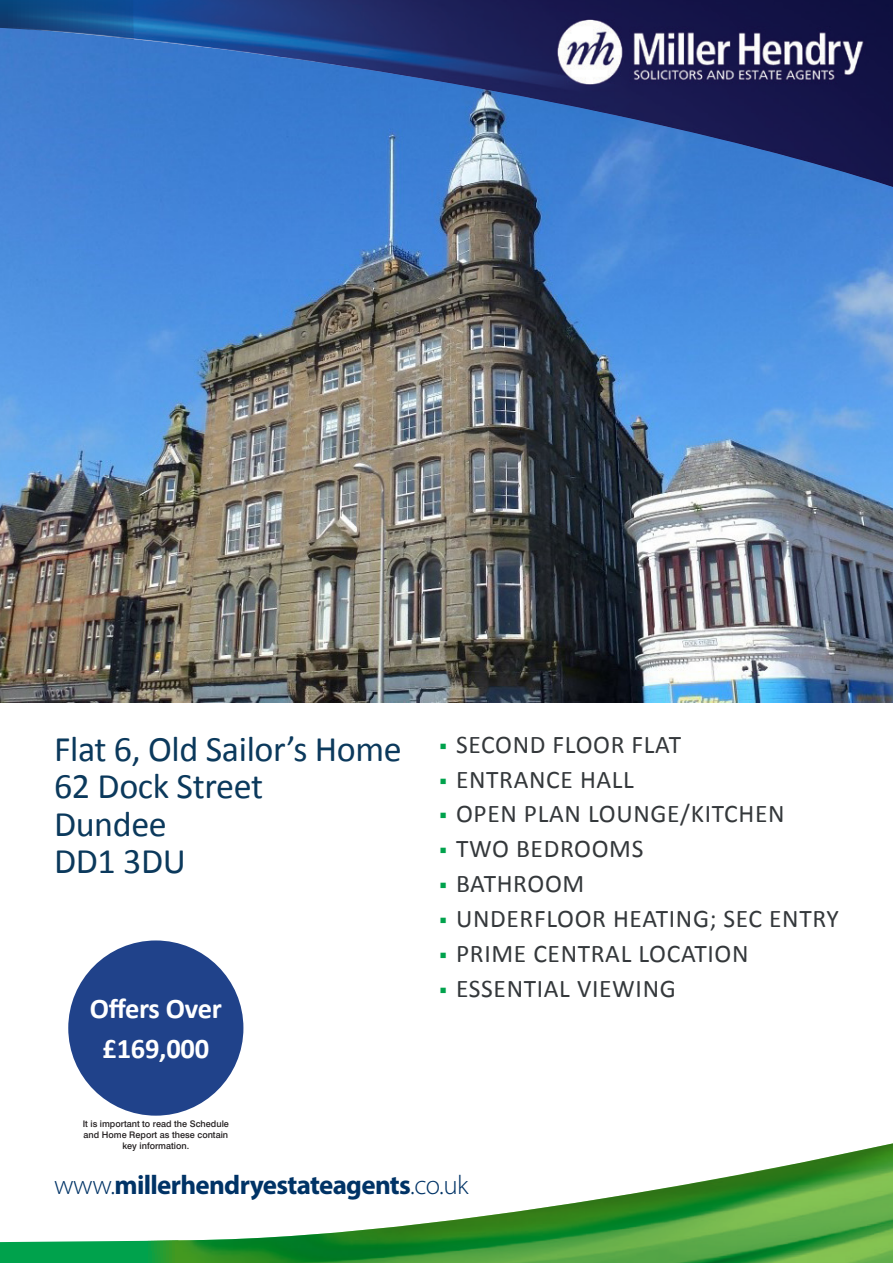
<style>
.page{position:relative;width:893px;height:1263px;background:#fff}
.page>*{position:absolute;margin:0;border:0;box-sizing:border-box;transform-origin:0 0}
.Address_front_page{font:36px "Calibri";letter-spacing:-.01em;color:#0b395c}
.Price{font:700 28.5px "Calibri";letter-spacing:-.01em;color:#fff}
.web{font:700 27px "Myriad Pro";letter-spacing:-.025em;color:#036}
.t1{font:25.5px "Calibri";letter-spacing:.025em;color:#34383b}
.Disclaimer{font:500 9.15px/10.9px "Swiss 721 BT";color:#231f20;text-align:center}
.s1{font-weight:300}
</style>
<div class="page">
<div style="left:68px;top:940px;width:175px;height:176px;background:#20428a;border-radius:50%"></div>
<img style="left:0;top:40px;width:893px;height:663px">
<img style="left:4px;top:0;width:889px;height:187px">
<svg style="left:0;top:0;width:134px;height:40px"></svg>
<svg style="left:179px;top:1143px;width:714px;height:120px"></svg>
<svg style="left:0;top:1240px;width:179px;height:23px"></svg>
<p class="Address_front_page" style="left:54px;top:726px;width:349px">Flat 6, Old Sailor’s Home</p>
<p class="Address_front_page" style="left:54px;top:764px;width:211px">62 Dock Street</p>
<p class="Address_front_page" style="left:54px;top:801px;width:114px">Dundee</p>
<p class="Address_front_page" style="left:54px;top:839px;width:134px">DD1 3DU</p>
<p class="Price" style="left:90px;top:990px;width:134px">Offers Over</p>
<p class="Price" style="left:103px;top:1030px;width:108px">£169,000</p>
<p class="t1" style="left:456px;top:728px;width:227px">SECOND FLOOR FLAT</p>
<p class="t1" style="left:456px;top:763px;width:179px">ENTRANCE HALL</p>
<p class="t1" style="left:456px;top:798px;width:330px">OPEN PLAN LOUNGE/KITCHEN</p>
<p class="t1" style="left:456px;top:833px;width:189px">TWO BEDROOMS</p>
<p class="t1" style="left:456px;top:868px;width:130px">BATHROOM</p>
<p class="t1" style="left:456px;top:903px;width:384px">UNDERFLOOR HEATING; SEC ENTRY</p>
<p class="t1" style="left:456px;top:937px;width:294px">PRIME CENTRAL LOCATION</p>
<p class="t1" style="left:456px;top:972px;width:221px">ESSENTIAL VIEWING</p>
<p class="Disclaimer" style="left:83px;top:1118px;width:148px">It is important to read the Schedule and Home Report as these contain key information.</p>
<p class="web" style="left:54px;top:1167px;width:416px"><span class="s1">www.</span>millerhendryestateagents<span class="s1">.co.uk</span></p>
</div>
